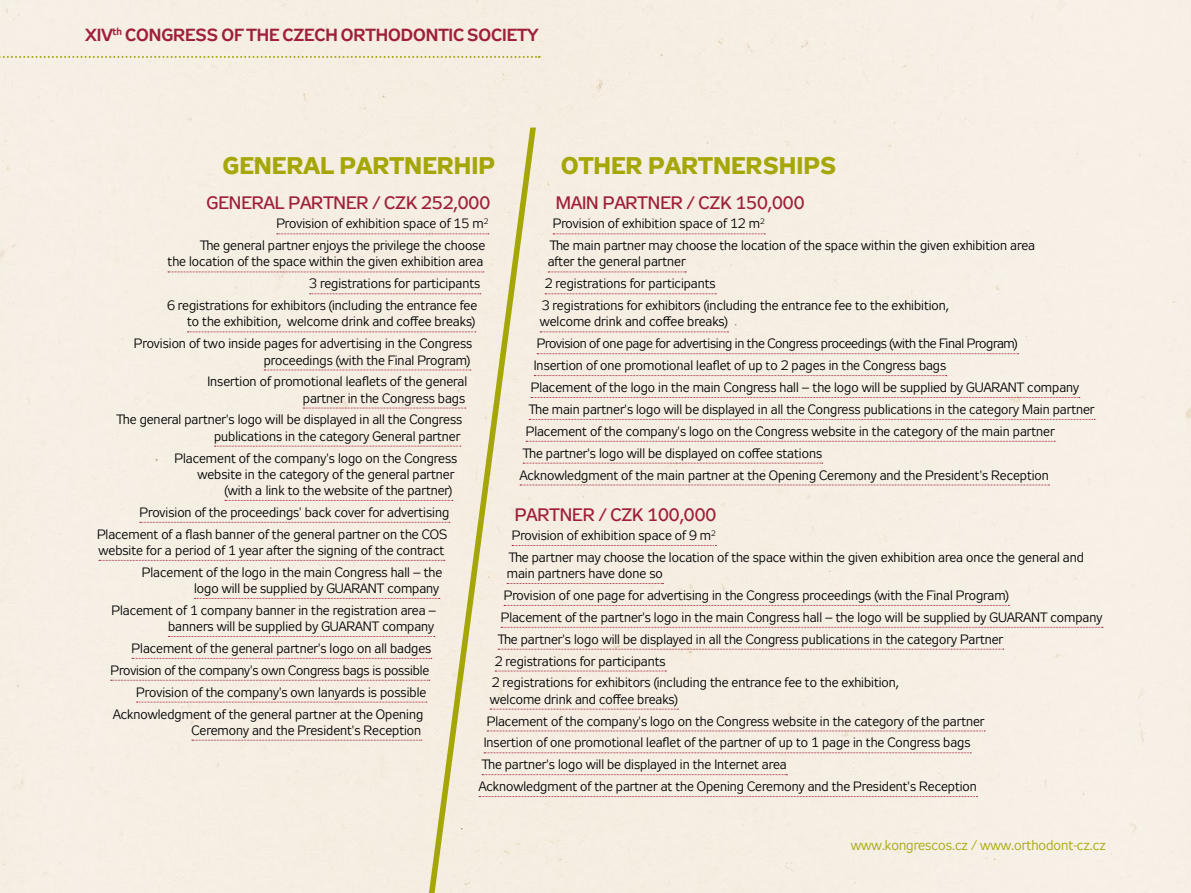
<style>
.page{position:relative;width:1191px;height:893px;background:#f6efe3}
.page>*{position:absolute;margin:0;border:0;box-sizing:border-box;transform-origin:0 0}
.t1{font:700 24px "Zeppelin 32";color:#acb30a}
.t2{font:18px "Zeppelin 32";color:#a62241}
.t3{font:700 17.5px "Zeppelin 31";letter-spacing:-.005em;color:#a62241}
.t4{font:14px "Zeppelin 31";color:#acb30a}
.t5{font:13.5px/21.9px "Zeppelin 31";color:#000;text-align:right}
.t6{font:13.5px "Zeppelin 31";letter-spacing:-.02em;color:#000}
</style>
<div class="page">
<p class="t3" style="left:85px;top:25px;width:455px">XIV<sup>th</sup> CONGRESS OF THE CZECH ORTHODONTIC SOCIETY</p>
<h1 class="t1" style="left:222px;top:151px;width:274px">GENERAL PARTNERHIP</h1>
<h2 class="t2" style="left:207px;top:193px;width:285px">GENERAL PARTNER / CZK 252,000</h2>
<p class="t5" style="left:200px;top:214px;width:290px">Provision of exhibition space of 15 m<sup>2<br></sup>The general partner enjoys the privilege the choose</p>
<p class="t5" style="left:168px;top:252px;width:317px">the location of the space within the given exhibition area</p>
<p class="t5" style="left:309px;top:274px;width:172px">3 registrations for participants</p>
<p class="t5" style="left:167px;top:296px;width:312px">6 registrations for exhibitors (including the entrance fee</p>
<p class="t5" style="left:134px;top:312px;width:343px">to the exhibition, welcome drink and coffee breaks)<br>Provision of two inside pages for advertising in the Congress</p>
<p class="t5" style="left:207px;top:350px;width:264px">proceedings (with the Final Program)<br>Insertion of promotional leaflets of the general</p>
<p class="t5" style="left:117px;top:388px;width:350px">partner in the Congress bags<br>The general partner's logo will be displayed in all the Congress</p>
<p class="t5" style="left:175px;top:426px;width:287px">publications in the category General partner<br>Placement of the company's logo on the Congress</p>
<p class="t5" style="left:197px;top:467px;width:258px;line-height:16.2px">website in the category of the general partner (with a link to the website of the partner)</p>
<p class="t5" style="left:97px;top:502px;width:354px">Provision of the proceedings' back cover for advertising<br>Placement of a flash banner of the general partner on the COS</p>
<p class="t5" style="left:99px;top:540px;width:347px">website for a period of 1 year after the signing of the contract<br>Placement of the logo in the main Congress hall – the</p>
<p class="t5" style="left:112px;top:579px;width:329px">logo will be supplied by GUARANT company<br>Placement of 1 company banner in the registration area –</p>
<p class="t5" style="left:168px;top:617px;width:268px">banners will be supplied by GUARANT company</p>
<p class="t5" style="left:132px;top:638px;width:301px">Placement of the general partner's logo on all badges</p>
<p class="t5" style="left:111px;top:660px;width:320px">Provision of the company's own Congress bags is possible</p>
<p class="t5" style="left:136px;top:682px;width:291px">Provision of the company's own lanyards is possible</p>
<p class="t5" style="left:113px;top:704px;width:312px">Acknowledgment of the general partner at the Opening</p>
<p class="t5" style="left:191px;top:720px;width:231px">Ceremony and the President's Reception</p>
<h1 class="t1" style="left:561px;top:151px;width:277px">OTHER PARTNERSHIPS</h1>
<h2 class="t2" style="left:556px;top:193px;width:250px">MAIN PARTNER / CZK 150,000</h2>
<p class="t5" style="left:550px;top:214px;width:487px;text-align:left">Provision of exhibition space of 12 m<sup>2<br></sup>The main partner may choose the location of the space within the given exhibition area</p>
<p class="t5" style="left:542px;top:252px;width:408px;text-align:left;text-indent:6px">after the general partner<br>2 registrations for participants<br>3 registrations for exhibitors (including the entrance fee to the exhibition,</p>
<p class="t5" style="left:540px;top:312px;width:190px">welcome drink and coffee breaks)</p>
<p class="t6" style="left:537px;top:336px;width:482px">Provision of one page for advertising in the Congress proceedings (with the Final Program)</p>
<p class="t5" style="left:534px;top:356px;width:414px">Insertion of one promotional leaflet of up to 2 pages in the Congress bags</p>
<p class="t5" style="left:531px;top:378px;width:550px">Placement of the logo in the main Congress hall – the logo will be supplied by GUARANT company</p>
<p class="t5" style="left:529px;top:400px;width:567px">The main partner's logo will be displayed in all the Congress publications in the category Main partner</p>
<p class="t5" style="left:526px;top:421px;width:530px">Placement of the company's logo on the Congress website in the category of the main partner</p>
<p class="t5" style="left:523px;top:443px;width:301px">The partner's logo will be displayed on coffee stations</p>
<p class="t5" style="left:520px;top:465px;width:530px">Acknowledgment of the main partner at the Opening Ceremony and the President's Reception</p>
<h2 class="t2" style="left:515px;top:505px;width:203px">PARTNER / CZK 100,000</h2>
<p class="t5" style="left:509px;top:526px;width:576px;text-align:left">Provision of exhibition space of 9 m<sup>2<br></sup>The partner may choose the location of the space within the given exhibition area once the general and</p>
<p class="t5" style="left:507px;top:564px;width:158px">main partners have done so</p>
<p class="t5" style="left:504px;top:586px;width:506px">Provision of one page for advertising in the Congress proceedings (with the Final Program)</p>
<p class="t5" style="left:501px;top:607px;width:603px">Placement of the partner's logo in the main Congress hall – the logo will be supplied by GUARANT company</p>
<p class="t5" style="left:498px;top:629px;width:507px">The partner's logo will be displayed in all the Congress publications in the category Partner</p>
<p class="t5" style="left:495px;top:651px;width:172px">2 registrations for participants</p>
<p class="t5" style="left:492px;top:673px;width:408px">2 registrations for exhibitors (including the entrance fee to the exhibition,</p>
<p class="t5" style="left:490px;top:689px;width:190px">welcome drink and coffee breaks)</p>
<p class="t5" style="left:487px;top:711px;width:499px">Placement of the company's logo on the Congress website in the category of the partner</p>
<p class="t5" style="left:484px;top:733px;width:488px">Insertion of one promotional leaflet of the partner of up to 1 page in the Congress bags</p>
<p class="t5" style="left:482px;top:755px;width:306px">The partner's logo will be displayed in the Internet area</p>
<p class="t5" style="left:479px;top:777px;width:499px">Acknowledgment of the partner at the Opening Ceremony and the President's Reception</p>
<p class="t4" style="left:850px;top:838px;width:257px">www.kongrescos.cz / www.orthodont-cz.cz</p>
</div>
